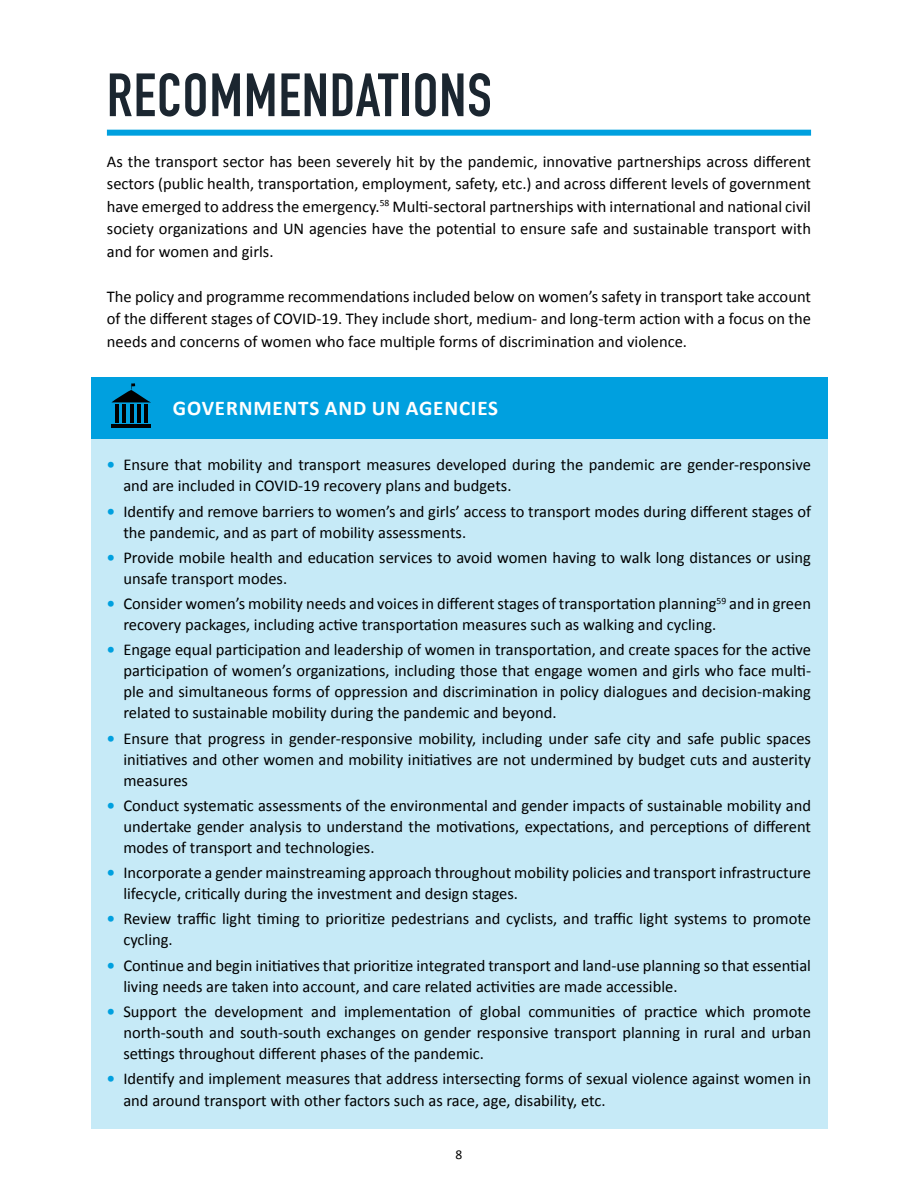
<style>
.page{position:relative;width:918px;height:1188px;background:#fff}
.page>*{position:absolute;margin:0;border:0;box-sizing:border-box;transform-origin:0 0}
.t1{font:700 60px "DIN Condensed";letter-spacing:.02em;color:#1b2630}
.t2{font:700 21px "Calibri";letter-spacing:.04em;color:#fff}
.t3{font:16.5px/21px "Calibri";color:#000}
.t4{font:13.5px "Calibri";color:#000}
.s1{font-weight:700;color:#00a0df}
</style>
<div class="page">
<div style="left:91px;top:434px;width:736px;height:695px;background:#c6eaf7"></div>
<div style="left:107px;top:130px;width:704px;height:6px;background:#00a0df"></div>
<div style="left:91px;top:377px;width:736px;height:61px;background:#00a0df"></div>
<svg style="left:112px;top:383px;width:38px;height:19px"></svg>
<hr style="left:111px;top:424px;width:40px;height:4px;background:#000">
<hr style="left:115px;top:404px;width:4px;height:19px;background:#000">
<hr style="left:122px;top:404px;width:4px;height:19px;background:#000">
<hr style="left:130px;top:404px;width:4px;height:19px;background:#000">
<hr style="left:137px;top:404px;width:4px;height:19px;background:#000">
<hr style="left:144px;top:404px;width:4px;height:19px;background:#000">
<h1 class="t1" style="left:107px;top:60px;width:386px">RECOMMENDATIONS</h1>
<p class="t3" style="left:107px;top:150px;width:706px;line-height:22.5px;text-align:justify">As the transport sector has been severely hit by the pandemic, innovative partnerships across different sectors (public health, transportation, employment, safety, etc.) and across different levels of government have emerged to address the emergency.<sup>58</sup> Multi-sectoral partnerships with international and national civil society organizations and UN agencies have the potential to ensure safe and sustainable transport with and for women and girls.</p>
<p class="t3" style="left:107px;top:285px;width:706px;line-height:22.5px;text-align:justify">The policy and programme recommendations included below on women’s safety in transport take account of the different stages of COVID-19. They include short, medium- and long-term action with a focus on the needs and concerns of women who face multiple forms of discrimination and violence.</p>
<p class="t2" style="left:173px;top:395px;width:327px">GOVERNMENTS AND UN AGENCIES</p>
<p class="t3" style="left:123px;top:454px;width:689px;text-indent:-16px"><span class="s1">•</span> Ensure that mobility and transport measures developed during the pandemic are gender-responsive and are included in COVID-19 recovery plans and budgets.</p>
<p class="t3" style="left:123px;top:501px;width:689px;text-indent:-16px"><span class="s1">•</span> Identify and remove barriers to women’s and girls’ access to transport modes during different stages of the pandemic, and as part of mobility assessments.</p>
<p class="t3" style="left:123px;top:547px;width:689px;text-indent:-16px"><span class="s1">•</span> Provide mobile health and education services to avoid women having to walk long distances or using unsafe transport modes.</p>
<p class="t3" style="left:123px;top:593px;width:689px;text-indent:-17px"><span class="s1">•</span> Consider women’s mobility needs and voices in different stages of transportation planning<sup>59</sup> and in green recovery packages, including active transportation measures such as walking and cycling.</p>
<p class="t3" style="left:123px;top:639px;width:689px;text-align:justify;text-indent:-16px"><span class="s1">•</span> Engage equal participation and leadership of women in transportation, and create spaces for the active participation of women’s organizations, including those that engage women and girls who face multi&shy;ple and simultaneous forms of oppression and discrimination in policy dialogues and decision-making related to sustainable mobility during the pandemic and beyond.</p>
<p class="t3" style="left:123px;top:728px;width:689px;text-align:justify;text-indent:-16px"><span class="s1">•</span> Ensure that progress in gender-responsive mobility, including under safe city and safe public spaces initiatives and other women and mobility initiatives are not undermined by budget cuts and austerity measures</p>
<p class="t3" style="left:123px;top:795px;width:689px;text-align:justify;text-indent:-16px"><span class="s1">•</span> Conduct systematic assessments of the environmental and gender impacts of sustainable mobility and undertake gender analysis to understand the motivations, expectations, and perceptions of different modes of transport and technologies.</p>
<p class="t3" style="left:123px;top:862px;width:689px;text-indent:-16px"><span class="s1">•</span> Incorporate a gender mainstreaming approach throughout mobility policies and transport infrastructure lifecycle, critically during the investment and design stages.</p>
<p class="t3" style="left:123px;top:908px;width:689px;text-indent:-16px"><span class="s1">•</span> Review traffic light timing to prioritize pedestrians and cyclists, and traffic light systems to promote cycling.</p>
<p class="t3" style="left:123px;top:955px;width:689px;text-indent:-16px"><span class="s1">•</span> Continue and begin initiatives that prioritize integrated transport and land-use planning so that essential living needs are taken into account, and care related activities are made accessible.</p>
<p class="t3" style="left:123px;top:1001px;width:689px;text-align:justify;text-indent:-16px"><span class="s1">•</span> Support the development and implementation of global communities of practice which promote north-south and south-south exchanges on gender responsive transport planning in rural and urban settings throughout different phases of the pandemic.</p>
<p class="t3" style="left:123px;top:1068px;width:689px;line-height:22.2px;text-indent:-16px"><span class="s1">•</span> Identify and implement measures that address intersecting forms of sexual violence against women in and around transport with other factors such as race, age, disability, etc.</p>
<p class="t4" style="left:456px;top:1146px;width:8px">8</p>
</div>
